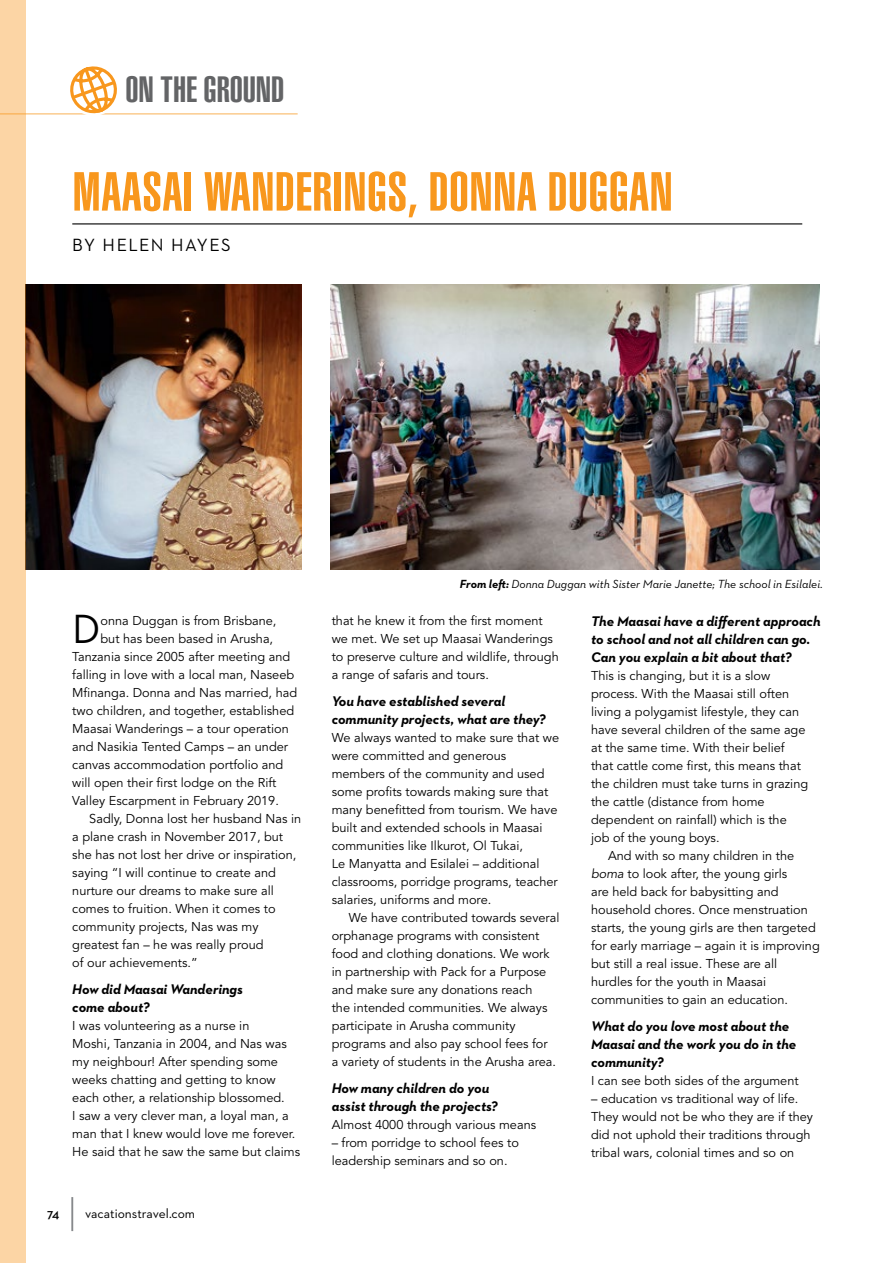
<style>
.page{position:relative;width:893px;height:1263px;background:#fff}
.page>*{position:absolute;margin:0;border:0;box-sizing:border-box;transform-origin:0 0}
.t1{font:900 extra-condensed 54px "Helvetica";letter-spacing:.01em;color:#f8971d;scale:1.1 1}
.t2{font:41.55px "Neutraface 2 Text";color:#000}
.t3{font:900 extra-condensed 36px "Helvetica";letter-spacing:-.005em;color:#636466;scale:1.1 1}
.t4{font:18px "Neutraface 2 Text";letter-spacing:.075em;color:#000}
.t5{font:italic 700 14.25px/18px "Neutraface 2 Text";color:#000}
.t6{font:13.5px "Neutraface 2 Text";color:#000}
.t7{font:600 13.5px "Neutraface 2 Text";color:#000}
.t8{font:12.75px/18px "Avenir";color:#000}
.t9{font:italic 12px "Neutraface 2 Text";color:#000}
.s1{font-weight:700}
.s2{font-style:italic}
</style>
<div class="page">
<hr style="left:71px;top:1197px;width:2px;height:34px;background:#87898c">
<img style="left:26px;top:285px;width:276px;height:285px">
<img style="left:330px;top:285px;width:489px;height:285px">
<div style="left:0;top:0;width:26px;height:1263px;background:#fcd5a5"></div>
<hr style="left:72px;top:223px;width:730px;height:1px;background:#000">
<hr style="left:0;top:113px;width:298px;height:2px;background:#f8971d">
<svg style="left:65px;top:66px;width:57px;height:49px"></svg>
<h3 class="t3" style="left:125px;top:69px;width:146px">ON THE GROUND</h3>
<h1 class="t1" style="left:72px;top:161px;width:547px">MAASAI WANDERINGS, DONNA DUGGAN</h1>
<h3 class="t4" style="left:72px;top:234px;width:160px">BY HELEN HAYES</h3>
<h2 class="t2" style="left:72px;top:603px;width:30px">D</h2>
<p class="t8" style="left:101px;top:612px;width:177px">onna Duggan is from Brisbane,</p>
<p class="t8" style="left:101px;top:630px;width:174px">but has been based in Arusha,</p>
<p class="t8" style="left:72px;top:648px;width:219px">Tanzania since 2005 after meeting and</p>
<p class="t8" style="left:72px;top:666px;width:223px">falling in love with a local man, Naseeb</p>
<p class="t8" style="left:72px;top:684px;width:226px">Mfinanga. Donna and Nas married, had</p>
<p class="t8" style="left:72px;top:702px;width:223px">two children, and together, established</p>
<p class="t8" style="left:72px;top:720px;width:218px">Maasai Wanderings – a tour operation</p>
<p class="t8" style="left:72px;top:738px;width:217px">and Nasikia Tented Camps – an under</p>
<p class="t8" style="left:72px;top:756px;width:213px">canvas accommodation portfolio and</p>
<p class="t8" style="left:72px;top:774px;width:206px">will open their first lodge on the Rift</p>
<p class="t8" style="left:72px;top:792px;width:208px">Valley Escarpment in February 2019.</p>
<p class="t8" style="left:89px;top:810px;width:213px">Sadly, Donna lost her husband Nas in</p>
<p class="t8" style="left:72px;top:828px;width:212px">a plane crash in November 2017, but</p>
<p class="t8" style="left:72px;top:846px;width:226px">she has not lost her drive or inspiration,</p>
<p class="t8" style="left:72px;top:864px;width:205px">saying “I will continue to create and</p>
<p class="t8" style="left:72px;top:882px;width:203px">nurture our dreams to make sure all</p>
<p class="t8" style="left:72px;top:900px;width:205px">comes to fruition. When it comes to</p>
<p class="t8" style="left:72px;top:918px;width:188px">community projects, Nas was my</p>
<p class="t8" style="left:72px;top:936px;width:193px">greatest fan – he was really proud</p>
<p class="t8" style="left:72px;top:954px;width:127px">of our achievements.”</p>
<p class="t5" style="left:72px;top:980px;width:172px">How did Maasai Wanderings come about?</p>
<p class="t8" style="left:72px;top:1017px;width:229px">I was volunteering as a nurse in<br>Moshi, Tanzania in 2004, and Nas was my neighbour! After spending some weeks chatting and getting to know each other, a relationship blossomed.<br>I saw a very clever man, a loyal man, a man that I knew would love me forever.<br>He said that he saw the same but claims</p>
<p class="t7" style="left:47px;top:1205px;width:14px">74</p>
<p class="t6" style="left:85px;top:1205px;width:112px">vacationstravel.com</p>
<p class="t9" style="left:460px;top:576px;width:364px"><span class="s1">From left:</span> Donna Duggan with Sister Marie Janette; The school in Esilalei.</p>
<p class="t8" style="left:332px;top:612px;width:229px">that he knew it from the first moment we met. We set up Maasai Wanderings to preserve culture and wildlife, through a range of safaris and tours.</p>
<p class="t5" style="left:332px;top:692px;width:216px">You have established several community projects, what are they?</p>
<p class="t8" style="left:332px;top:729px;width:229px">We always wanted to make sure that we were committed and generous members of the community and used some profits towards making sure that many benefitted from tourism. We have built and extended schools in Maasai communities like Ilkurot, Ol Tukai,<br>Le Manyatta and Esilalei – additional classrooms, porridge programs, teacher salaries, uniforms and more.</p>
<p class="t8" style="left:332px;top:909px;width:229px;text-indent:17px">We have contributed towards several orphanage programs with consistent food and clothing donations. We work in partnership with Pack for a Purpose and make sure any donations reach<br>the intended communities. We always participate in Arusha community programs and also pay school fees for<br>a variety of students in the Arusha area.</p>
<p class="t5" style="left:332px;top:1079px;width:168px">How many children do you assist through the projects?</p>
<p class="t8" style="left:332px;top:1116px;width:206px">Almost 4000 through various means</p>
<p class="t8" style="left:332px;top:1134px;width:189px">– from porridge to school fees to leadership seminars and so on.</p>
<p class="t5" style="left:591px;top:612px;width:231px">The Maasai have a different approach to school and not all children can go.<br>Can you explain a bit about that?</p>
<p class="t8" style="left:591px;top:667px;width:219px">This is changing, but it is a slow process. With the Maasai still often living a polygamist lifestyle, they can have several children of the same age at the same time. With their belief that cattle come first, this means that the children must take turns in grazing the cattle (distance from home dependent on rainfall) which is the job of the young boys.</p>
<p class="t8" style="left:591px;top:847px;width:230px;text-indent:17px">And with so many children in the <span class="s2">boma</span> to look after, the young girls<br>are held back for babysitting and household chores. Once menstruation starts, the young girls are then targeted for early marriage – again it is improving but still a real issue. These are all hurdles for the youth in Maasai communities to gain an education.</p>
<p class="t5" style="left:591px;top:1017px;width:207px">What do you love most about the<br>Maasai and the work you do in the community?</p>
<p class="t8" style="left:591px;top:1072px;width:209px">I can see both sides of the argument</p>
<p class="t8" style="left:591px;top:1090px;width:223px">– education vs traditional way of life.<br>They would not be who they are if they did not uphold their traditions through tribal wars, colonial times and so on</p>
</div>
